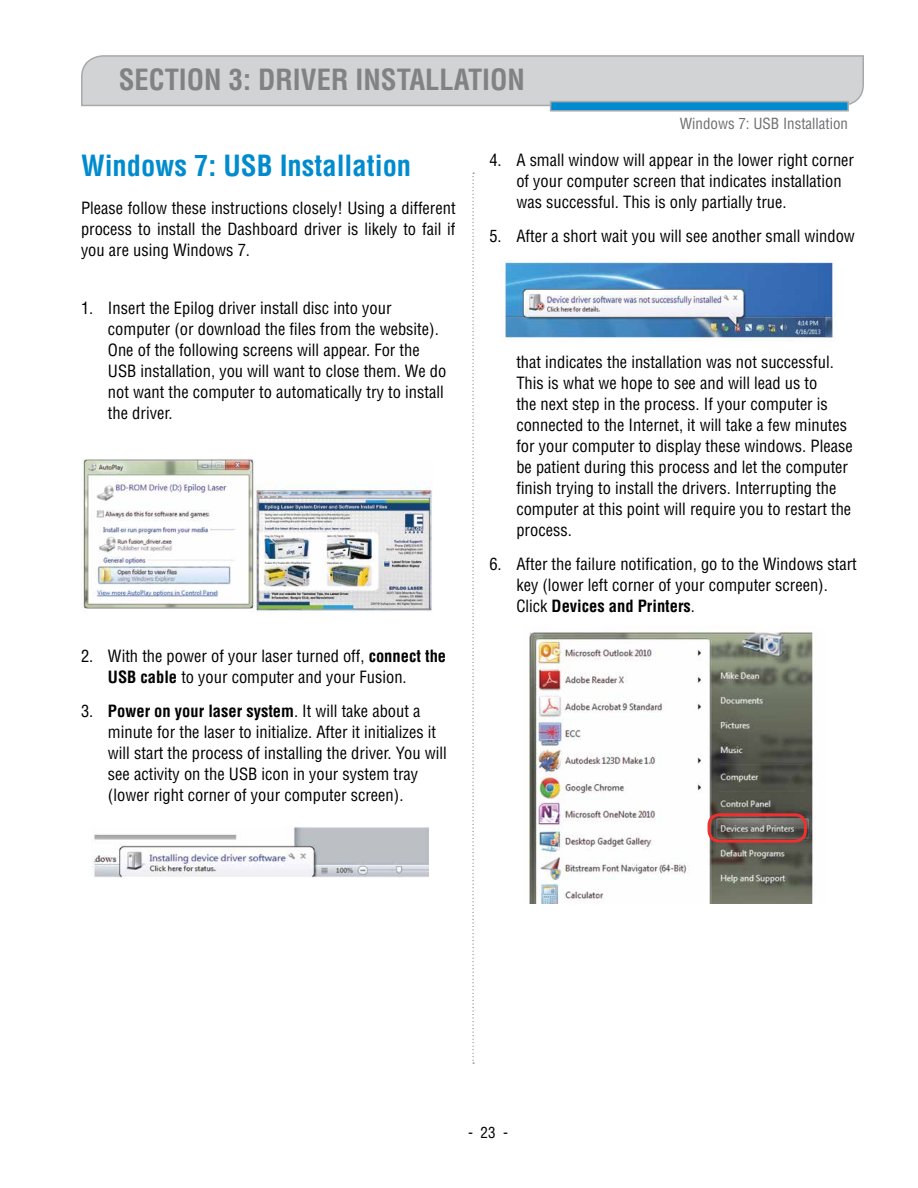
<style>
.page{position:relative;width:918px;height:1188px;background:#fff}
.page>*{position:absolute;margin:0;border:0;box-sizing:border-box;transform-origin:0 0}
.t1{font:700 condensed 28.5px "Helvetica";color:#808285}
.t2{font:700 condensed 28.5px "Helvetica";color:#008bcf}
.t3{font:condensed 16.5px/21px "Helvetica";color:#000}
.t4{font:condensed 15px "Helvetica";color:#6d6e71}
.t5{font:condensed 15px "Helvetica";color:#000}
.s1{font-weight:700}
</style>
<div class="page">
<svg style="left:81px;top:55px;width:783px;height:57px;background:#c7cfd4"></svg>
<svg style="left:472px;top:173px;width:2px;height:891px"></svg>
<img style="left:82px;top:458px;width:351px;height:155px">
<img style="left:92px;top:827px;width:336px;height:51px">
<img style="left:500px;top:260px;width:335px;height:81px">
<img style="left:529px;top:631px;width:284px;height:273px">
<div style="left:708px;top:813px;width:99px;height:30px;border:3px solid #ee312f;border-radius:10px"></div>
<h1 class="t1" style="left:119px;top:61px;width:31px">Section</h1>
<h1 class="t1" style="left:229px;top:61px;width:62px">3: Driver</h1>
<h1 class="t1" style="left:356px;top:61px;width:24px">Installation</h1>
<p class="t4" style="left:680px;top:114px;width:170px">Windows 7: USB Installation</p>
<h1 class="t2" style="left:81px;top:148px;width:332px">Windows 7: USB Installation</h1>
<p class="t3" style="left:81px;top:197px;width:376px;text-align:justify">Please follow these instructions closely! Using a different process to install the Dashboard driver is likely to fail if you are using Windows 7.</p>
<p class="t3" style="left:108px;top:297px;width:340px;text-indent:-27px">1. Insert the Epilog driver install disc into your computer (or download the files from the website).<br>One of the following screens will appear. For the USB installation, you will want to close them. We do not want the computer to automatically try to install the driver.</p>
<p class="t3" style="left:108px;top:646px;width:340px;text-indent:-27px">2. With the power of your laser turned off, <span class="s1">connect the<br>USB cable</span> to your computer and your Fusion.</p>
<p class="t3" style="left:108px;top:701px;width:340px;text-indent:-27px">3. <span class="s1">Power on your laser system</span>. It will take about a minute for the laser to initialize. After it initializes it will start the process of installing the driver. You will see activity on the USB icon in your system tray (lower right corner of your computer screen).</p>
<p class="t3" style="left:516px;top:150px;width:339px;text-indent:-27px">4. A small window will appear in the lower right corner of your computer screen that indicates installation was successful. This is only partially true.</p>
<p class="t3" style="left:489px;top:225px;width:367px">5. After a short wait you will see another small window</p>
<p class="t3" style="left:516px;top:351px;width:338px">that indicates the installation was not successful.<br>This is what we hope to see and will lead us to<br>the next step in the process. If your computer is connected to the Internet, it will take a few minutes for your computer to display these windows. Please be patient during this process and let the computer finish trying to install the drivers. Interrupting the computer at this point will require you to restart the process.</p>
<p class="t3" style="left:516px;top:553px;width:342px;text-indent:-27px">6. After the failure notification, go to the Windows start key (lower left corner of your computer screen).<br>Click <span class="s1">Devices and Printers</span>.</p>
<p class="t5" style="left:468px;top:1123px;width:41px">- 23 -</p>
</div>
